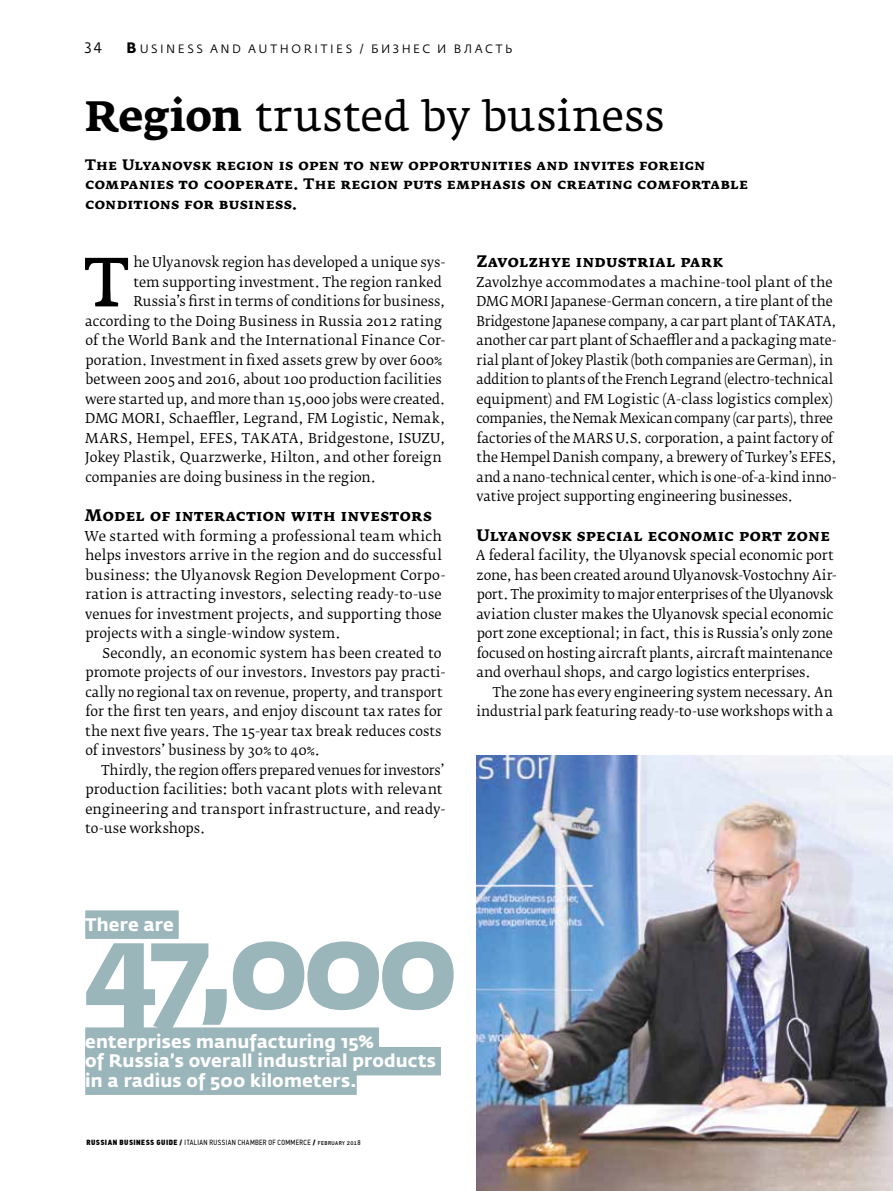
<style>
.page{position:relative;width:893px;height:1191px;background:#fff}
.page>*{position:absolute;margin:0;border:0;box-sizing:border-box;transform-origin:0 0}
.t1{font:700 120px "Fedra Sans Pro";color:#9bb6bb}
.t2{font:68.7px "Fedra Serif A Pro";color:#000}
.t3{font:42px "Fedra Serif A Pro";color:#000}
.t4{font:700 18px/19.5px "Fedra Sans Pro";letter-spacing:.01em;color:#fff}
.t5{font:700 16.5px "Fedra Serif A Pro";letter-spacing:.025em;color:#000}
.t6{font:700 15px/19.5px "Fedra Serif A Pro";letter-spacing:.02em;color:#000}
.t7{font:15px "Fedra Sans Pro";color:#000}
.t8{font:13.5px/19.5px "Fedra Serif B Pro";color:#000}
.t9{font:13.5px/19.5px "Fedra Serif B Pro";color:#000;text-align:right;scale:.96 1}
.t10{font:13.5px/19.5px "Fedra Serif B Pro";color:#000;scale:.94 1}
.t11{font:13.5px "Fedra Serif B Pro";color:#000;scale:.95 1}
.t12{font:12px "Fedra Sans Pro";letter-spacing:.22em;color:#000}
.t13{font:7.5px "PF Din Text Cond Pro";letter-spacing:.055em;color:#000}
.s1{font-weight:700;font-size:15px}
.s2{font-weight:700}
.s3{font-family:"PF Din Text Cond Pro X Black"}
</style>
<div class="page">
<div style="left:85px;top:910px;width:94px;height:29px;background:#9bb6bb"></div>
<div style="left:85px;top:1027px;width:294px;height:29px;background:#9bb6bb"></div>
<div style="left:85px;top:1047px;width:356px;height:28px;background:#9bb6bb"></div>
<div style="left:85px;top:1066px;width:272px;height:29px;background:#9bb6bb"></div>
<img style="left:476px;top:755px;width:417px;height:436px">
<p class="t7" style="left:85px;top:38px;width:19px">34</p>
<p class="t12" style="left:127px;top:41px;width:387px"><span class="s1">B</span>USINESS AND AUTHORITIES / БИЗНЕС И ВЛАСТЬ</p>
<h3 class="t3" style="left:85px;top:90px;width:581px"><span class="s2">Region</span> trusted by business</h3>
<p class="t6" style="left:85px;top:155px;width:665px">The Ulyanovsk region is open to new opportunities and invites foreign companies to cooperate. The region puts emphasis on creating comfortable conditions for business.</p>
<h2 class="t2" style="left:85px;top:239px;width:45px">T</h2>
<p class="t8" style="left:133px;top:253px;width:314px">he Ulyanovsk region has developed a unique sys-</p>
<p class="t8" style="left:134px;top:272px;width:310px">tem supporting investment. The region ranked</p>
<p class="t9" style="left:134px;top:292px;width:327px">Russia’s first in terms of conditions for business,</p>
<p class="t8" style="left:85px;top:311px;width:358px">according to the Doing Business in Russia 2012 rating</p>
<p class="t8" style="left:85px;top:331px;width:362px">of the World Bank and the International Finance Cor-</p>
<p class="t8" style="left:85px;top:350px;width:358px">poration. Investment in fixed assets grew by over 600%</p>
<p class="t9" style="left:86px;top:370px;width:372px">between 2005 and 2016, about 100 production facilities</p>
<p class="t11" style="left:85px;top:391px;width:381px">were started up, and more than 15,000 jobs were created.</p>
<p class="t8" style="left:85px;top:409px;width:362px">DMG MORI, Schaeffler, Legrand, FM Logistic, Nemak,</p>
<p class="t8" style="left:85px;top:428px;width:362px">MARS, Hempel, EFES, ТАКАТА, Bridgestone, ISUZU,</p>
<p class="t8" style="left:85px;top:448px;width:358px">Jokey Plastik, Quarzwerke, Hilton, and other foreign</p>
<p class="t8" style="left:85px;top:467px;width:292px">companies are doing business in the region.</p>
<p class="t5" style="left:85px;top:505px;width:348px">Model of interaction with investors</p>
<p class="t8" style="left:85px;top:526px;width:363px">We started with forming a professional team which helps investors arrive in the region and do successful business: the Ulyanovsk Region Development Corpo&shy;ration is attracting investors, selecting ready-to-use venues for investment projects, and supporting those projects with a single-window system.</p>
<p class="t8" style="left:85px;top:643px;width:362px;text-indent:17px">Secondly, an economic system has been created to promote projects of our investors. Investors pay practi&shy;cally no regional tax on revenue, property, and transport for the first ten years, and enjoy discount tax rates for the next five years. The 15-year tax break reduces costs of investors’ business by 30% to 40%.</p>
<p class="t10" style="left:85px;top:760px;width:385px;text-indent:16px">Thirdly, the region offers prepared venues for investors’ production facilities: both vacant plots with relevant engineering and transport infrastructure, and ready&shy;to-use workshops.</p>
<p class="t5" style="left:477px;top:251px;width:248px">Zavolzhye industrial park</p>
<p class="t8" style="left:476px;top:272px;width:362px">Zavolzhye accommodates a machine-tool plant of the DMG MORI Japanese-German concern, a tire plant of the Bridgestone Japanese company, a car part plant of TAKATA, another car part plant of Schaeffler and a packaging mate&shy;rial plant of Jokey Plastik (both companies are German), in addition to plants of the French Legrand (electro-technical equipment) and FM Logistic (A-class logistics complex) companies, the Nemak Mexican company (car parts), three factories of the MARS U.S. corporation, a paint factory of the Hempel Danish company, a brewery of Turkey’s EFES, and a nano-technical center, which is one-of-a-kind inno&shy;vative project supporting engineering businesses.</p>
<p class="t5" style="left:476px;top:524px;width:355px">Ulyanovsk special economic port zone</p>
<p class="t8" style="left:476px;top:545px;width:362px">A federal facility, the Ulyanovsk special economic port zone, has been created around Ulyanovsk-Vostochny Air&shy;port. The proximity to major enterprises of the Ulyanovsk aviation cluster makes the Ulyanovsk special economic port zone exceptional; in fact, this is Russia’s only zone focused on hosting aircraft plants, aircraft maintenance and overhaul shops, and cargo logistics enterprises.</p>
<p class="t9" style="left:476px;top:682px;width:373px">The zone has every engineering system necessary. An industrial park featuring ready-to-use workshops with a</p>
<h3 class="t4" style="left:85px;top:914px;width:90px">There are</h3>
<h1 class="t1" style="left:85px;top:891px;width:375px">47,000</h1>
<h3 class="t4" style="left:85px;top:1031px;width:352px">enterprises manufacturing 15%<br>of Russia’s overall industrial products in a radius of 500 kilometers.</h3>
<p class="t13" style="left:86px;top:1138px;width:276px"><span class="s3">RUSSIAN BUSINESS GUIDE /</span> ITALIAN RUSSIAN CHAMBER OF COMMERCE <span class="s3">/</span> february 2018</p>
</div>
